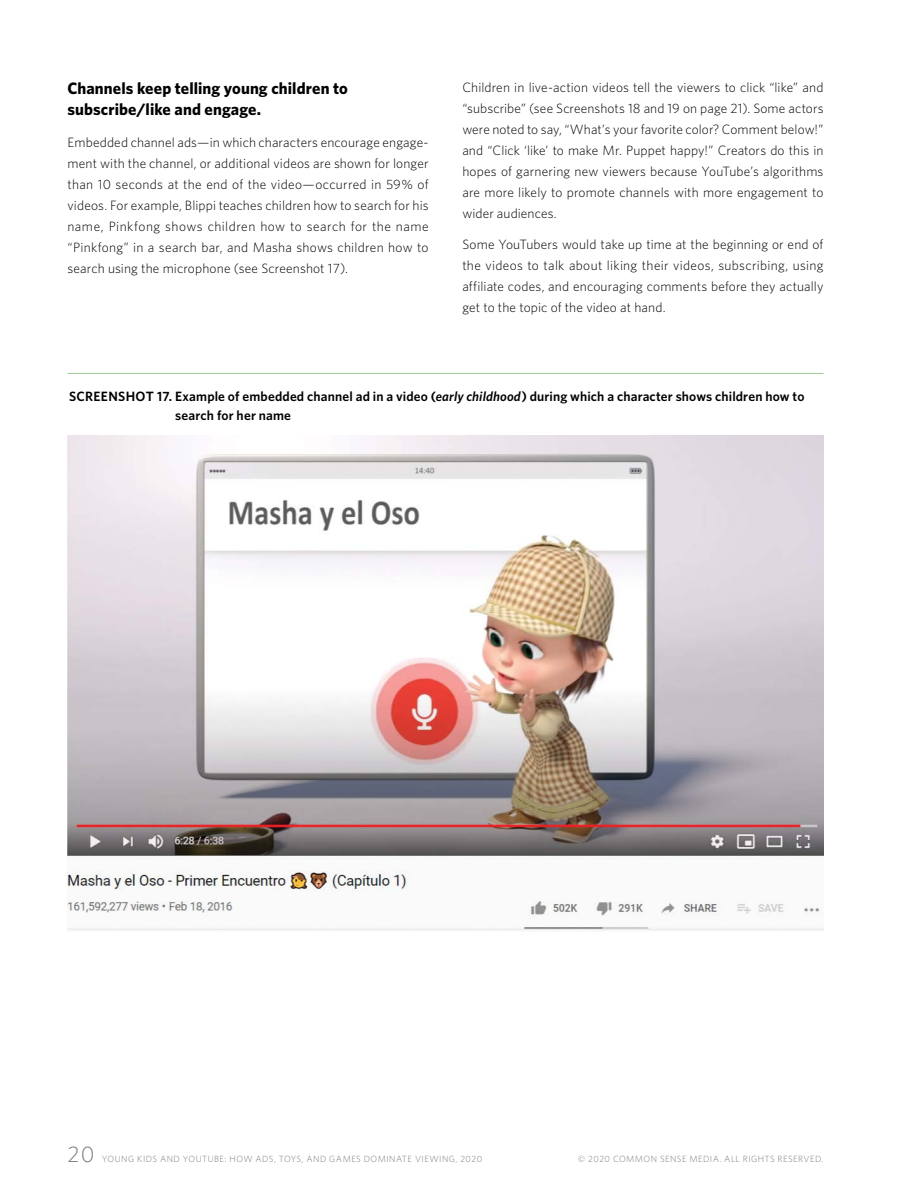
<style>
.page{position:relative;width:918px;height:1188px;background:#fff}
.page>*{position:absolute;margin:0;border:0;box-sizing:border-box;transform-origin:0 0}
.t1{font:300 22.5px "Whitney";color:#767a7a}
.t2{font:700 16.5px/21px "Whitney";letter-spacing:.005em;color:#000}
.t3{font:300 13.5px/21px "Whitney";letter-spacing:.01em;color:#000;text-align:justify}
.t4{font:600 13.5px/19.5px "Whitney";letter-spacing:.01em;color:#000}
.t5{font:300 9px "Whitney";letter-spacing:.05em;color:#767a7a}
.s1{font-style:italic}
</style>
<div class="page">
<hr style="left:68px;top:373px;width:756px;height:1px;background:#9fc897">
<img style="left:68px;top:435px;width:756px;height:496px">
<p class="t2" style="left:68px;top:77px;width:282px">Channels keep telling young children to subscribe/like and engage.</p>
<p class="t3" style="left:68px;top:131px;width:363px">Embedded channel ads—in which characters encourage engage&shy;ment with the channel, or additional videos are shown for longer than 10 seconds at the end of the video—occurred in 59% of videos. For example, Blippi teaches children how to search for his name, Pinkfong shows children how to search for the name “Pinkfong” in a search bar, and Masha shows children how to search using the microphone (see Screenshot 17).</p>
<p class="t3" style="left:462px;top:76px;width:363px">Children in live-action videos tell the viewers to click “like” and “subscribe” (see Screenshots 18 and 19 on page 21). Some actors were noted to say, “What’s your favorite color? Comment below!” and “Click ‘like’ to make Mr. Puppet happy!” Creators do this in hopes of garnering new viewers because YouTube’s algorithms are more likely to promote channels with more engagement to wider audiences.</p>
<p class="t3" style="left:462px;top:234px;width:363px">Some YouTubers would take up time at the beginning or end of the videos to talk about liking their videos, subscribing, using affiliate codes, and encouraging comments before they actually get to the topic of the video at hand.</p>
<p class="t4" style="left:175px;top:386px;width:631px;text-indent:-106px">SCREENSHOT 17. Example of embedded channel ad in a video (<span class="s1">early childhood</span>) during which a character shows children how to search for her name</p>
<h1 class="t1" style="left:68px;top:1141px;width:28px">20</h1>
<p class="t5" style="left:102px;top:1153px;width:382px">YOUNG KIDS AND YOUTUBE: HOW ADS, TOYS, AND GAMES DOMINATE VIEWING, 2020</p>
<p class="t5" style="left:578px;top:1153px;width:247px">© 2020 COMMON SENSE MEDIA. ALL RIGHTS RESERVED.</p>
</div>
